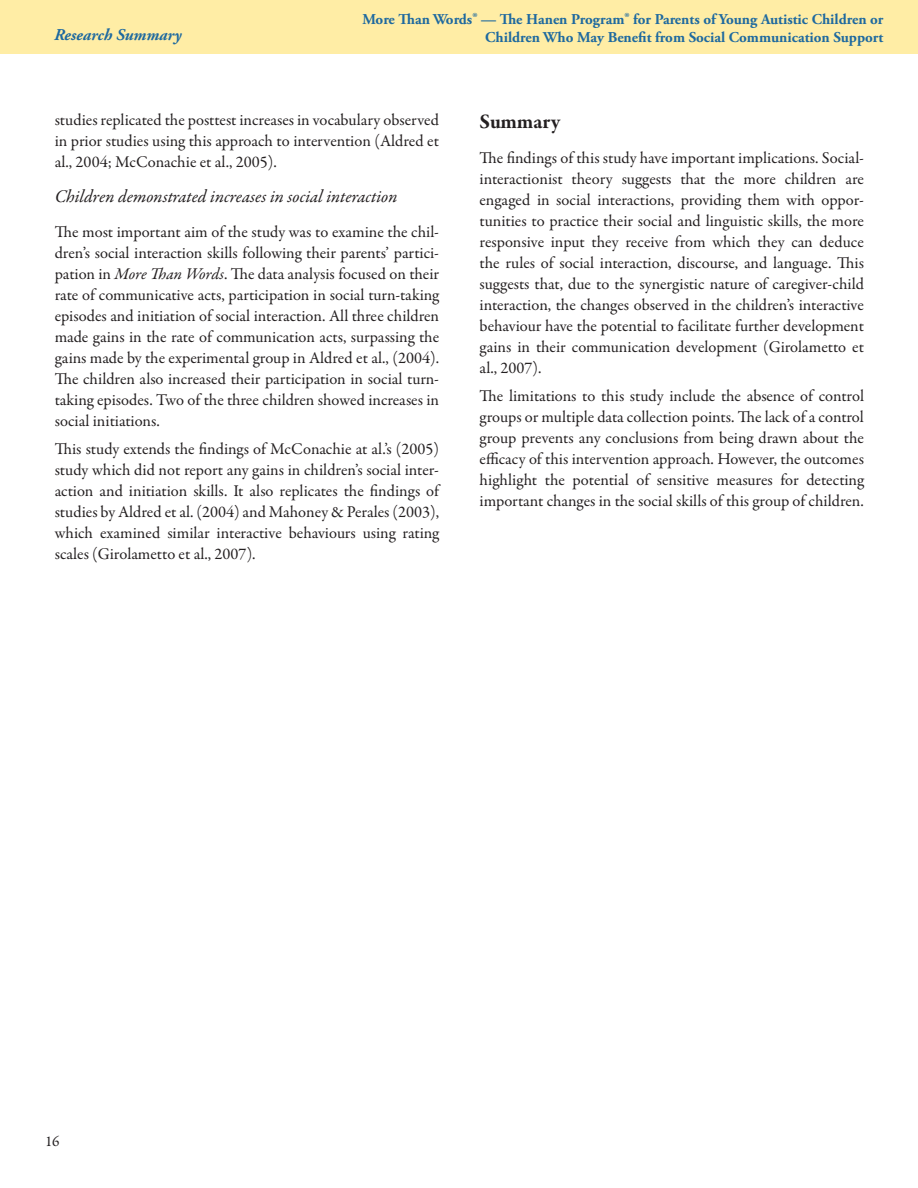
<style>
.page{position:relative;width:918px;height:1188px;background:#fff}
.page>*{position:absolute;margin:0;border:0;box-sizing:border-box;transform-origin:0 0}
.t1{font:700 21px "Garamond Premr Pro";letter-spacing:-.01em;color:#231f20}
.t2{font:italic 18px "Garamond Premr Pro";letter-spacing:-.005em;color:#231f20}
.t3{font:16.5px/21px "Garamond Premr Pro";color:#231f20;text-align:justify}
.t4{font:italic 700 16.5px "Adobe Garamond Pro";color:#1e699f}
.t5{font:700 15px "Adobe Garamond Pro";color:#1e699f}
.t6{font:15px "Garamond Premr Pro";color:#231f20}
.s1{font-style:italic}
</style>
<div class="page">
<div style="left:0;top:0;width:918px;height:54px;background:#ffeda5"></div>
<p class="t5" style="left:362px;top:11px;width:523px">More Than Words® — The Hanen Program® for Parents of Young Autistic Children or</p>
<p class="t4" style="left:54px;top:25px;width:129px">Research Summary</p>
<p class="t5" style="left:485px;top:29px;width:400px">Children Who May Benefit from Social Communication Support</p>
<p class="t3" style="left:55px;top:110px;width:386px">studies replicated the posttest increases in vocabulary observed in prior studies using this approach to intervention (Aldred et al., 2004; McConachie et al., 2005).</p>
<p class="t2" style="left:55px;top:185px;width:344px">Children demonstrated increases in social interaction</p>
<p class="t3" style="left:55px;top:222px;width:386px">The most important aim of the study was to examine the chil&shy;dren’s social interaction skills following their parents’ partici&shy;pation in <span class="s1">More Than Words</span>. The data analysis focused on their rate of communicative acts, participation in social turn-taking episodes and initiation of social interaction. All three children made gains in the rate of communication acts, surpassing the gains made by the experimental group in Aldred et al., (2004).<br>The children also increased their participation in social turn&shy;taking episodes. Two of the three children showed increases in social initiations.</p>
<p class="t3" style="left:55px;top:438px;width:386px">This study extends the findings of McConachie at al.’s (2005) study which did not report any gains in children’s social inter&shy;action and initiation skills. It also replicates the findings of studies by Aldred et al. (2004) and Mahoney &amp; Perales (2003), which examined similar interactive behaviours using rating scales (Girolametto et al., 2007).</p>
<p class="t1" style="left:480px;top:109px;width:82px">Summary</p>
<p class="t3" style="left:480px;top:148px;width:386px">The findings of this study have important implications. Social&shy;interactionist theory suggests that the more children are engaged in social interactions, providing them with oppor&shy;tunities to practice their social and linguistic skills, the more responsive input they receive from which they can deduce the rules of social interaction, discourse, and language. This suggests that, due to the synergistic nature of caregiver-child interaction, the changes observed in the children’s interactive behaviour have the potential to facilitate further development gains in their communication development (Girolametto et al., 2007).</p>
<p class="t3" style="left:480px;top:385px;width:386px">The limitations to this study include the absence of control groups or multiple data collection points. The lack of a control group prevents any conclusions from being drawn about the efficacy of this intervention approach. However, the outcomes highlight the potential of sensitive measures for detecting important changes in the social skills of this group of children.</p>
<p class="t6" style="left:45px;top:1132px;width:16px">16</p>
</div>
